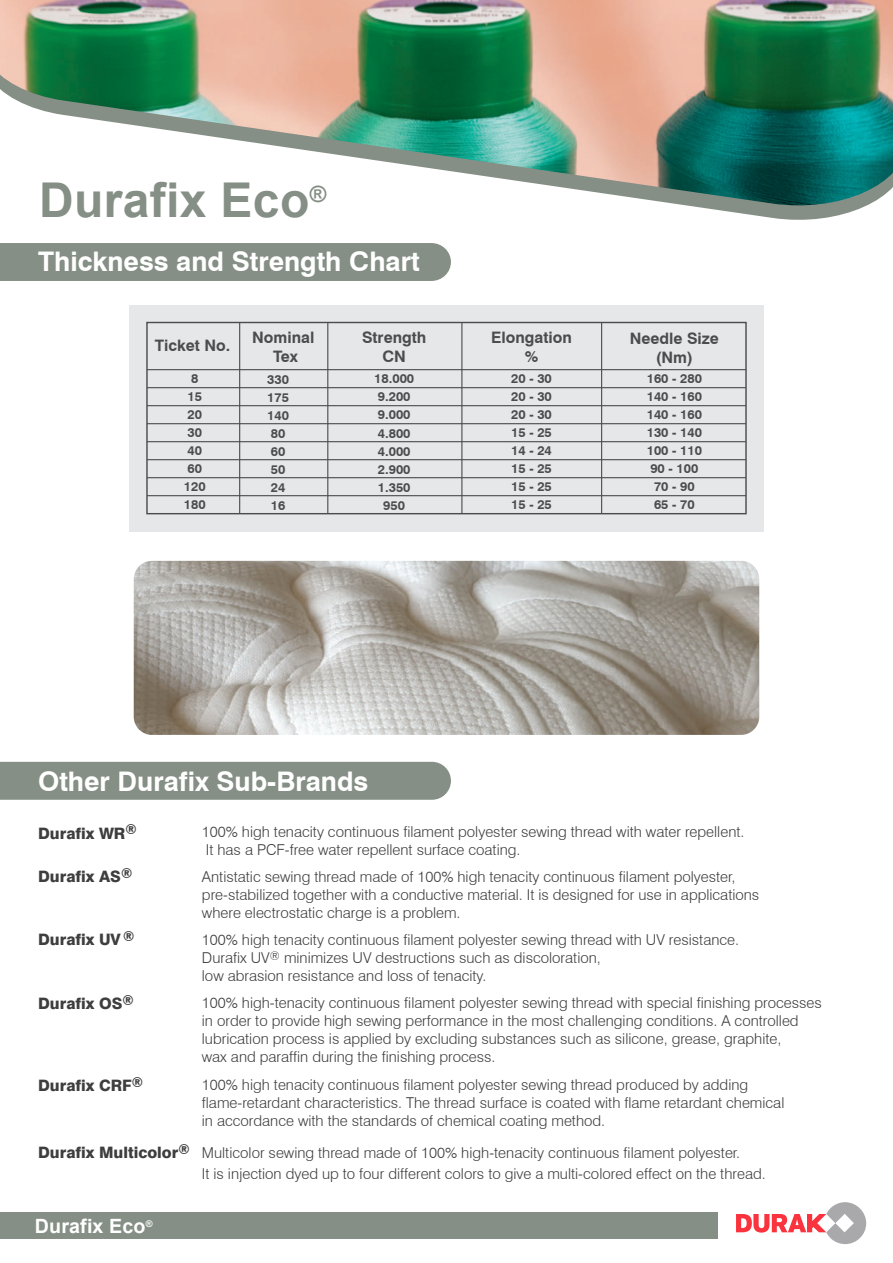
<style>
.page{position:relative;width:893px;height:1263px;background:#fff}
.page>*{position:absolute;margin:0;border:0;box-sizing:border-box;transform-origin:0 0}
.t1{font:700 48px "Arial";letter-spacing:.005em;color:#858f85}
.t2{font:700 27px "Swiss 721 BT";color:#fff}
.t3{font:700 19.65px "Arial";letter-spacing:.005em;color:#fff}
.t4{font:800 15.75px "Swiss 721 BT";color:#3e3e3f}
.t5{font:700 15.75px/18.9px "Swiss 721 BT";color:#4b4c4e;text-align:center}
.t6{font:300 15px/18px "Swiss 721 BT";color:#3e3e3f}
.t7{font:700 12.9px/18px "Swiss 721 BT";color:#4b4c4e;text-align:center}
</style>
<div class="page">
<img style="left:0;top:0;width:893px;height:61px">
<div style="left:0;top:762px;width:451px;height:38px;background:#858f85"></div>
<div style="left:0;top:243px;width:451px;height:38px;background:#858f85"></div>
<svg style="left:0;top:61px;width:893px;height:14px;background:#698a62"></svg>
<svg style="left:0;top:75px;width:893px;height:145px"></svg>
<div style="left:0;top:1212px;width:718px;height:26px;background:#858f85"></div>
<img style="left:134px;top:561px;width:625px;height:174px">
<div style="left:129px;top:305px;width:635px;height:226px;background:#e6e7e9"></div>
<hr style="left:147px;top:369px;width:599px;height:1px;background:#4b4c4e">
<hr style="left:147px;top:387px;width:599px;height:1px;background:#4b4c4e">
<hr style="left:147px;top:405px;width:599px;height:1px;background:#4b4c4e">
<hr style="left:147px;top:423px;width:599px;height:1px;background:#4b4c4e">
<hr style="left:147px;top:441px;width:599px;height:1px;background:#4b4c4e">
<hr style="left:147px;top:459px;width:599px;height:1px;background:#4b4c4e">
<hr style="left:147px;top:477px;width:599px;height:1px;background:#4b4c4e">
<hr style="left:147px;top:495px;width:599px;height:1px;background:#4b4c4e">
<div style="left:146px;top:322px;width:601px;height:192px;border:1px solid #4b4c4e"></div>
<hr style="left:239px;top:322px;width:1px;height:192px;background:#4b4c4e">
<hr style="left:327px;top:322px;width:1px;height:192px;background:#4b4c4e">
<hr style="left:461px;top:322px;width:1px;height:192px;background:#4b4c4e">
<hr style="left:601px;top:322px;width:1px;height:192px;background:#4b4c4e">
<svg style="left:736px;top:1202px;width:130px;height:42px"></svg>
<h1 class="t1" style="left:39px;top:167px;width:289px">Durafix Eco<sup>®</sup></h1>
<h2 class="t2" style="left:38px;top:245px;width:383px">Thickness and Strength Chart</h2>
<p class="t5" style="left:155px;top:335px;width:77px">Ticket No.</p>
<p class="t5" style="left:362px;top:327px;width:66px">Strength<br>CN</p>
<p class="t5" style="left:491px;top:327px;width:82px">Elongation %</p>
<p class="t5" style="left:630px;top:329px;width:91px">Needle Size (Nm)</p>
<p class="t7" style="left:184px;top:370px;width:23px">8<br>15<br>20<br>30<br>40<br>60<br>120<br>180</p>
<p class="t7" style="left:647px;top:370px;width:57px">160 - 280<br>140 - 160<br>140 - 160<br>130 - 140<br>100 - 110<br>90 - 100<br>70 - 90<br>65 - 70</p>
<p class="t5" style="left:252px;top:327px;width:64px">Nominal<br>Tex</p>
<p class="t7" style="left:511px;top:370px;width:42px;text-align:justify">20 - 30<br>20 - 30<br>20 - 30<br>15 - 25<br>14 - 24<br>15 - 25<br>15 - 25<br>15 - 25</p>
<p class="t7" style="left:374px;top:370px;width:42px">18.000<br>9.200<br>9.000<br>4.800<br>4.000<br>2.900<br>1.350<br>950</p>
<p class="t7" style="left:267px;top:370px;width:23px;text-align:left">330<br>175<br>140<br>80<br>60<br>50<br>24<br>16</p>
<h2 class="t2" style="left:38px;top:764px;width:332px">Other Durafix Sub-Brands</h2>
<p class="t4" style="left:38px;top:823px;width:100px">Durafix WR<sup>®</sup></p>
<p class="t4" style="left:38px;top:867px;width:96px">Durafix AS<sup>®</sup></p>
<p class="t4" style="left:38px;top:930px;width:98px">Durafix UV <sup>®</sup></p>
<p class="t4" style="left:38px;top:994px;width:97px">Durafix OS<sup>®</sup></p>
<p class="t4" style="left:38px;top:1076px;width:107px">Durafix CRF<sup>®</sup></p>
<p class="t4" style="left:38px;top:1143px;width:153px">Durafix Multicolor<sup>®</sup></p>
<p class="t6" style="left:202px;top:823px;width:544px">100% high tenacity continuous filament polyester sewing thread with water repellent.<br>It has a PCF-free water repellent surface coating.</p>
<p class="t6" style="left:202px;top:868px;width:559px">Antistatic sewing thread made of 100% high tenacity continuous filament polyester, pre-stabilized together with a conductive material. It is designed for use in applications where electrostatic charge is a problem.</p>
<p class="t6" style="left:202px;top:931px;width:539px">100% high tenacity continuous filament polyester sewing thread with UV resistance.<br>Durafix UV<sup>®</sup> minimizes UV destructions such as discoloration,<br>low abrasion resistance and loss of tenacity.</p>
<p class="t6" style="left:202px;top:994px;width:621px">100% high-tenacity continuous filament polyester sewing thread with special finishing processes in order to provide high sewing performance in the most challenging conditions. A controlled lubrication process is applied by excluding substances such as silicone, grease, graphite,<br>wax and paraffin during the finishing process.</p>
<p class="t6" style="left:202px;top:1076px;width:584px">100% high tenacity continuous filament polyester sewing thread produced by adding flame-retardant characteristics. The thread surface is coated with flame retardant chemical in accordance with the standards of chemical coating method.</p>
<p class="t6" style="left:202px;top:1141px;width:565px;line-height:21px">Multicolor sewing thread made of 100% high-tenacity continuous filament polyester.<br>It is injection dyed up to four different colors to give a multi-colored effect on the thread.</p>
<h3 class="t3" style="left:35px;top:1212px;width:119px">Durafix Eco<sup>®</sup></h3>
</div>
